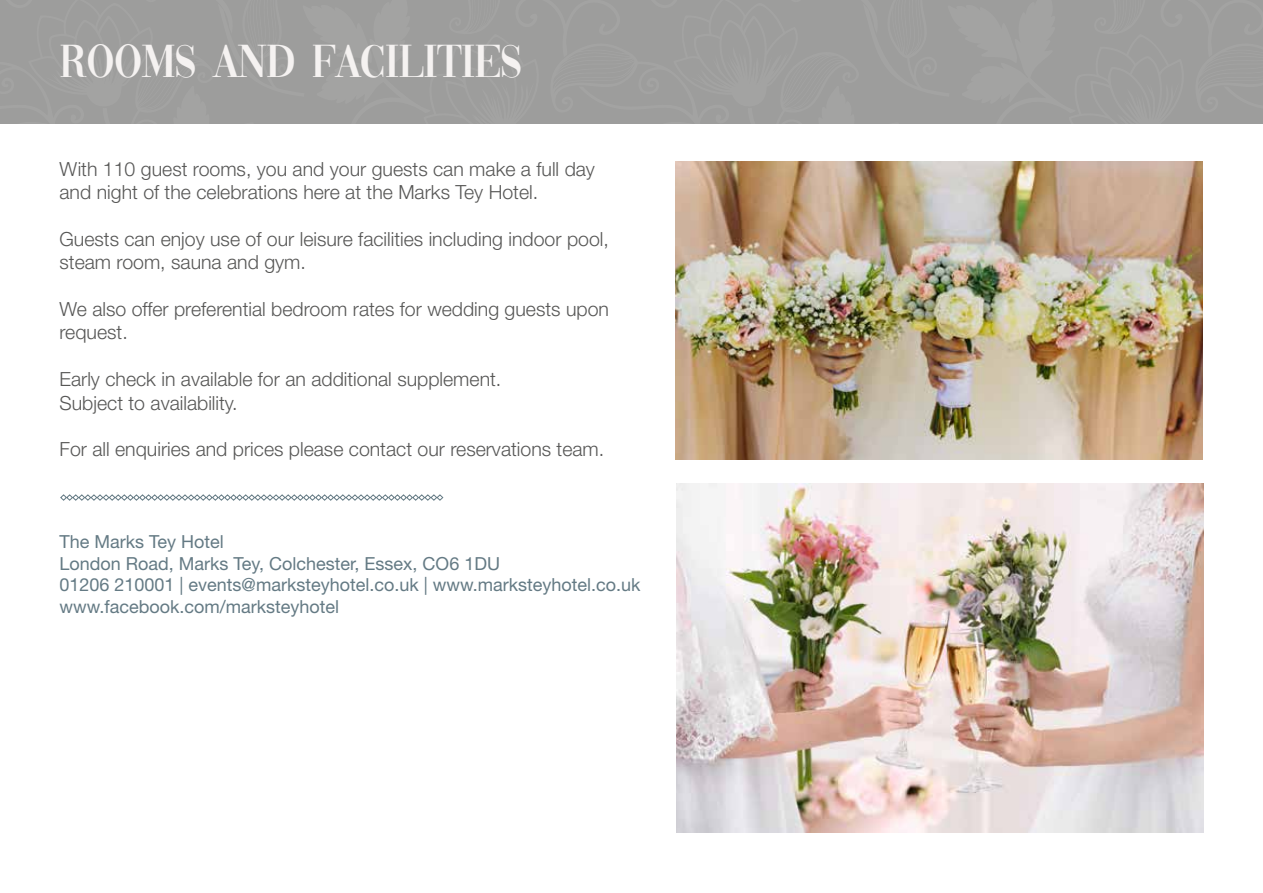
<style>
.page{position:relative;width:1263px;height:893px;background:#fff}
.page>*{position:absolute;margin:0;border:0;box-sizing:border-box;transform-origin:0 0}
.t1{font:48px "Vogue";letter-spacing:-.025em;color:#f5f2f1}
.t2{font:300 19.5px/23.4px "Helvetica Neue LT Std";color:#575756}
.t3{font:18px/21.6px "Helvetica Neue LT Std";color:#647a84}
</style>
<div class="page">
<div style="left:0;top:0;width:1263px;height:123px;background:#9d9d9c"></div>
<img style="left:676px;top:484px;width:527px;height:348px">
<img style="left:675px;top:162px;width:527px;height:297px">
<svg style="left:60px;top:494px;width:383px;height:7px"></svg>
<h1 class="t1" style="left:60px;top:44px;width:464px">ROOMS AND FACILITIES</h1>
<p class="t2" style="left:60px;top:156px;width:537px">With 110 guest rooms, you and your guests can make a full day and night of the celebrations here at the Marks Tey Hotel.</p>
<p class="t2" style="left:60px;top:227px;width:551px">Guests can enjoy use of our leisure facilities including indoor pool, steam room, sauna and gym.</p>
<p class="t2" style="left:60px;top:297px;width:551px">We also offer preferential bedroom rates for wedding guests upon request.</p>
<p class="t2" style="left:60px;top:367px;width:443px">Early check in available for an additional supplement.<br>Subject to availability.</p>
<p class="t2" style="left:60px;top:437px;width:546px">For all enquiries and prices please contact our reservations team.</p>
<p class="t3" style="left:60px;top:531px;width:582px">The Marks Tey Hotel<br>London Road, Marks Tey, Colchester, Essex, CO6 1DU<br>01206 210001 | events@marksteyhotel.co.uk | www.marksteyhotel.co.uk www.facebook.com/marksteyhotel</p>
</div>
